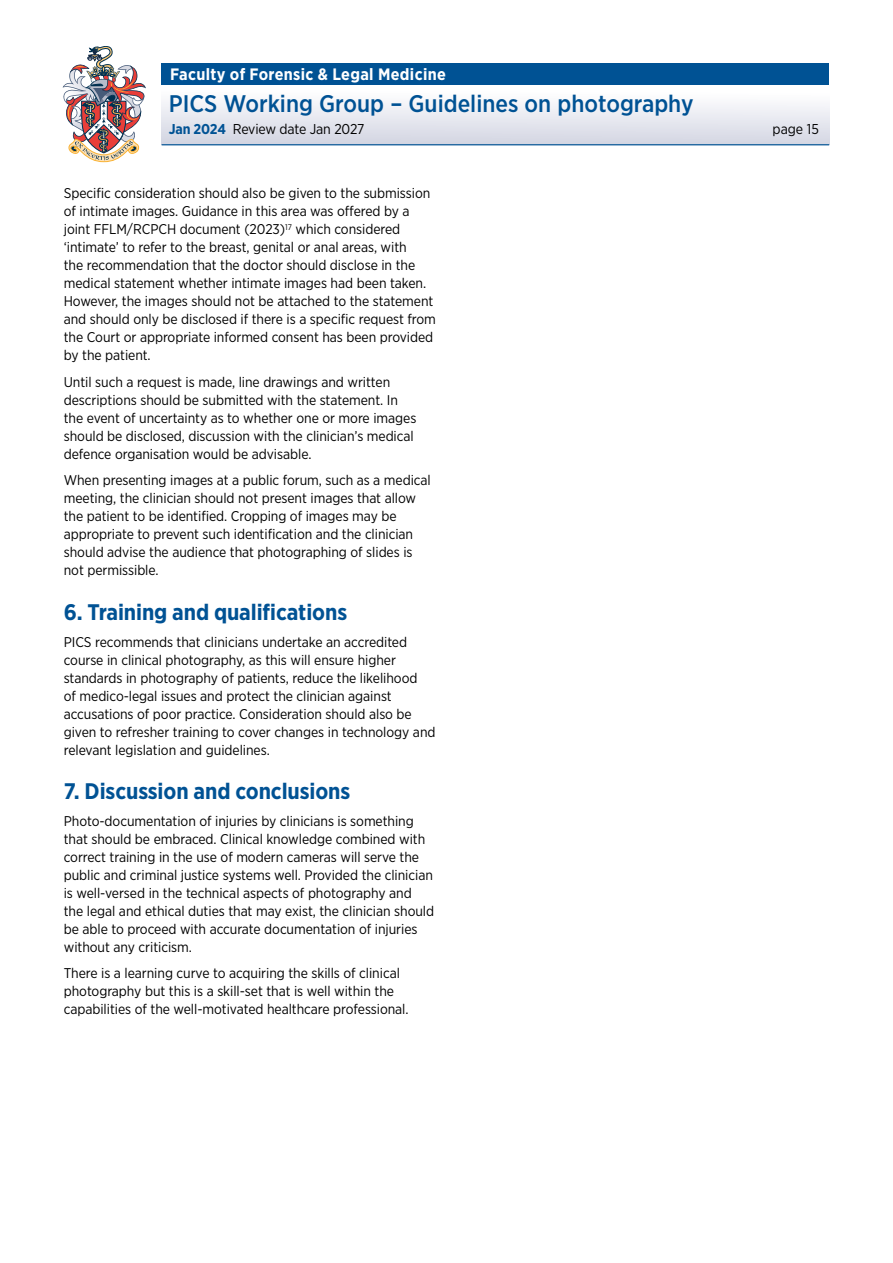
<style>
.page{position:relative;width:893px;height:1263px;background:#fff}
.page>*{position:absolute;margin:0;border:0;box-sizing:border-box;transform-origin:0 0}
.t1{font:500 24px "Gotham Narrow";color:#005294}
.t2{font:700 22.5px "Gotham Narrow";letter-spacing:-.005em;color:#005294}
.t3{font:700 16.5px "Gotham Narrow";letter-spacing:.02em;color:#fff}
.t4{font:14.25px "Gotham Narrow";letter-spacing:-.01em;color:#000}
.main_text{font:14.1px/18px "Gotham Narrow";letter-spacing:-.005em;color:#000}
.s1{font-weight:700;color:#005294}
</style>
<div class="page">
<img style="left:63px;top:46px;width:83px;height:116px">
<div style="left:162px;top:85px;width:667px;height:60px;background:linear-gradient(to bottom,#fff,#d3d6e3)"></div>
<hr style="left:162px;top:144px;width:667px;height:1px;background:#005294">
<div style="left:162px;top:64px;width:667px;height:21px;background:#005294"></div>
<p class="t3" style="left:170px;top:63px;width:277px">Faculty of Forensic &amp; Legal Medicine</p>
<h1 class="t1" style="left:169px;top:88px;width:526px">PICS Working Group – Guidelines on photography</h1>
<p class="t4" style="left:169px;top:120px;width:197px"><span class="s1">Jan 2024</span> Review date Jan 2027</p>
<p class="t4" style="left:772px;top:120px;width:48px">page 15</p>
<p class="main_text" style="left:64px;top:184px;width:374px">Specific consideration should also be given to the submission of intimate images. Guidance in this area was offered by a joint FFLM/RCPCH document (2023)<sup>17</sup> which considered ‘intimate’ to refer to the breast, genital or anal areas, with<br>the recommendation that the doctor should disclose in the medical statement whether intimate images had been taken.<br>However, the images should not be attached to the statement and should only be disclosed if there is a specific request from the Court or appropriate informed consent has been provided by the patient.</p>
<p class="main_text" style="left:64px;top:373px;width:354px">Until such a request is made, line drawings and written descriptions should be submitted with the statement. In the event of uncertainty as to whether one or more images should be disclosed, discussion with the clinician’s medical defence organisation would be advisable.</p>
<p class="main_text" style="left:64px;top:471px;width:369px">When presenting images at a public forum, such as a medical meeting, the clinician should not present images that allow the patient to be identified. Cropping of images may be appropriate to prevent such identification and the clinician should advise the audience that photographing of slides is not permissible.</p>
<p class="t2" style="left:64px;top:598px;width:285px">6. Training and qualifications</p>
<p class="main_text" style="left:64px;top:632px;width:373px">PICS recommends that clinicians undertake an accredited course in clinical photography, as this will ensure higher standards in photography of patients, reduce the likelihood<br>of medico-legal issues and protect the clinician against accusations of poor practice. Consideration should also be given to refresher training to cover changes in technology and relevant legislation and guidelines.</p>
<p class="t2" style="left:64px;top:777px;width:288px">7. Discussion and conclusions</p>
<p class="main_text" style="left:64px;top:811px;width:372px">Photo-documentation of injuries by clinicians is something that should be embraced. Clinical knowledge combined with correct training in the use of modern cameras will serve the public and criminal justice systems well. Provided the clinician is well-versed in the technical aspects of photography and the legal and ethical duties that may exist, the clinician should be able to proceed with accurate documentation of injuries without any criticism.</p>
<p class="main_text" style="left:64px;top:964px;width:346px">There is a learning curve to acquiring the skills of clinical photography but this is a skill-set that is well within the capabilities of the well-motivated healthcare professional.</p>
</div>
